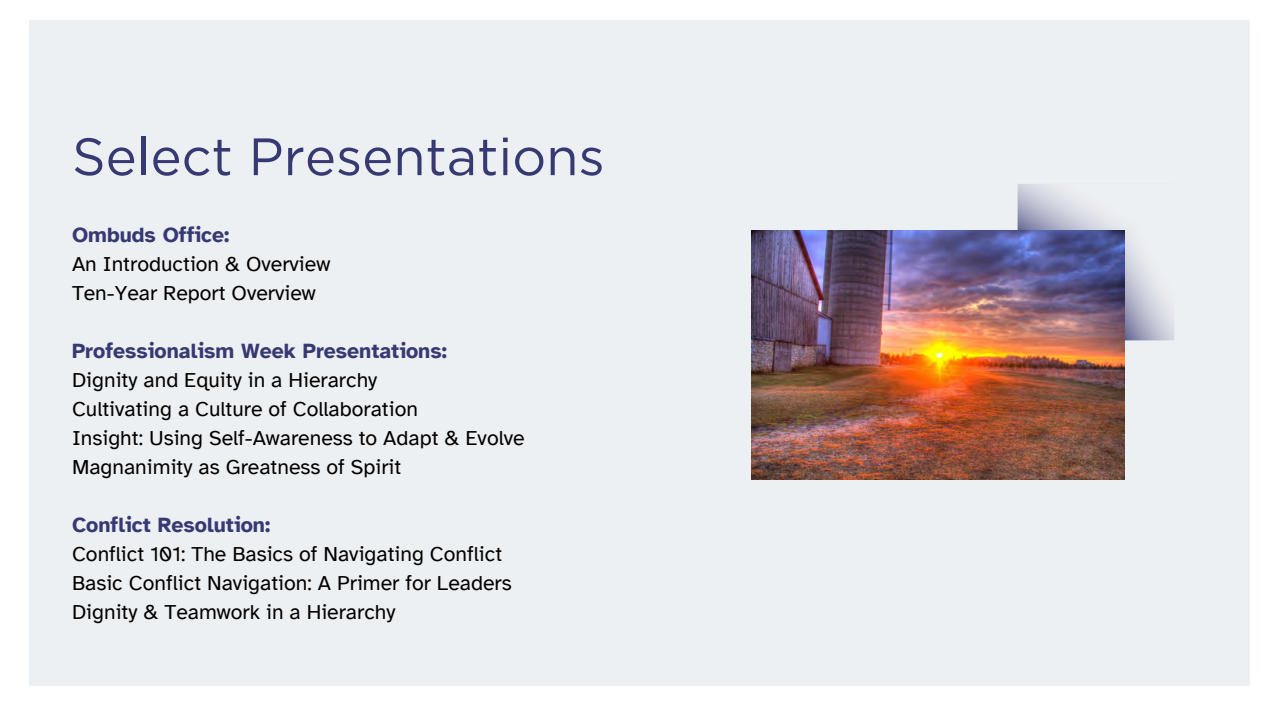
<style>
.page{position:relative;width:1281px;height:720px;background:#fff}
.page>*{position:absolute;margin:0;border:0;box-sizing:border-box;transform-origin:0 0}
.t1{font:52.5px "Gotham";color:#373973}
.t2{font:21.25px/29px "Atkinson Hyperlegible";color:#000}
.t3{font:700 21.25px "Atkinson Hyperlegible";color:#373973}
</style>
<div class="page">
<div style="left:29px;top:20px;width:1220px;height:666px;background:#edf0f2"></div>
<svg style="left:1017px;top:184px;width:157px;height:156px"></svg>
<img style="left:751px;top:230px;width:373px;height:250px">
<h1 class="t1" style="left:72px;top:125px;width:534px">Select Presentations</h1>
<p class="t3" style="left:72px;top:221px;width:159px">Ombuds Office:</p>
<p class="t2" style="left:72px;top:249px;width:260px">An Introduction &amp; Overview<br>Ten-Year Report Overview</p>
<p class="t3" style="left:72px;top:338px;width:376px">Professionalism Week Presentations:</p>
<p class="t2" style="left:72px;top:365px;width:454px">Dignity and Equity in a Hierarchy<br>Cultivating a Culture of Collaboration<br>Insight: Using Self-Awareness to Adapt &amp; Evolve Magnanimity as Greatness of Spirit</p>
<p class="t3" style="left:72px;top:512px;width:200px">Conflict Resolution:</p>
<p class="t2" style="left:72px;top:540px;width:441px">Conflict 101: The Basics of Navigating Conflict<br>Basic Conflict Navigation: A Primer for Leaders<br>Dignity &amp; Teamwork in a Hierarchy</p>
</div>
